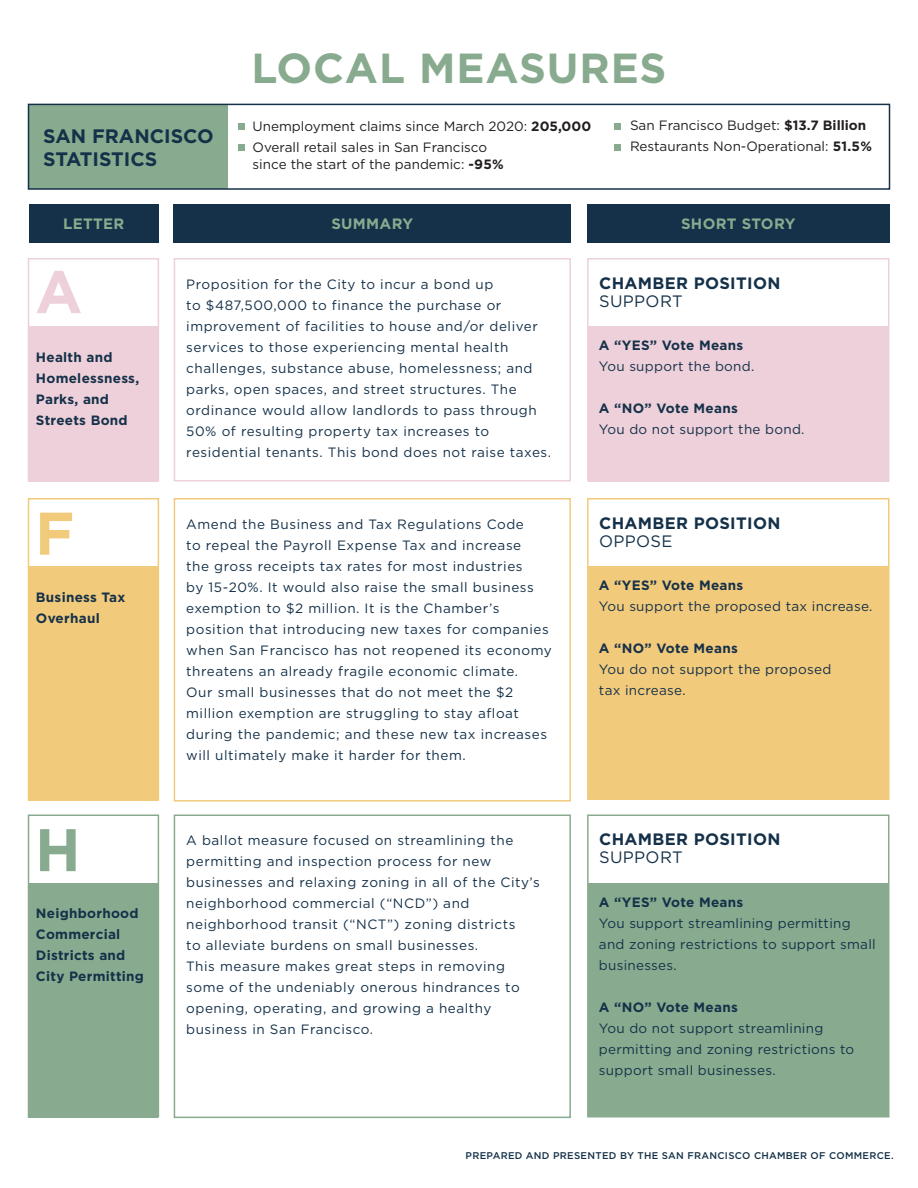
<style>
.page{position:relative;width:918px;height:1188px;background:#fff}
.page>*{position:absolute;margin:0;border:0;box-sizing:border-box;transform-origin:0 0}
.t1{font:700 60px "Gotham";color:#edd0da}
.t2{font:700 60px "Gotham";color:#f2ca7b}
.t3{font:700 60px "Gotham";color:#88ab8f}
.t4{font:700 42px "Gotham";letter-spacing:.02em;color:#88ab8f}
.t5{font:700 19.5px/23.4px "Gotham";color:#153149}
.t6{font:700 16.5px/18px "Gotham";letter-spacing:.02em;color:#153149}
.t7{font:700 15px "Gotham";letter-spacing:.02em;color:#88ab8f}
.t8{font:13.5px/21px "Gotham";letter-spacing:.04em;color:#153149}
.t9{font:13.5px/21px "Gotham";letter-spacing:.02em;color:#153149}
.t10{font:13.5px/16.5px "Gotham";color:#231f20}
.t11{font:700 13.5px/21px "Gotham";letter-spacing:.02em;color:#153149}
.t12{font:500 9.75px "Gotham";letter-spacing:.03em;color:#153149}
.s1{font-weight:700}
.s2{font-weight:400}
</style>
<div class="page">
<div style="left:29px;top:105px;width:199px;height:83px;background:#88ab8f"></div>
<div style="left:28px;top:326px;width:130px;height:156px;background:#edd0da"></div>
<div style="left:174px;top:205px;width:397px;height:38px;background:#153149"></div>
<div style="left:29px;top:205px;width:129px;height:38px;background:#153149"></div>
<div style="left:587px;top:205px;width:303px;height:38px;background:#153149"></div>
<div style="left:174px;top:258px;width:397px;height:224px;border:2px solid #edd0da"></div>
<div style="left:588px;top:326px;width:301px;height:155px;background:#edd0da"></div>
<div style="left:587px;top:258px;width:303px;height:223px;border:2px solid #edd0da"></div>
<div style="left:28px;top:258px;width:131px;height:224px;border:2px solid #edd0da"></div>
<div style="left:28px;top:566px;width:130px;height:235px;background:#f2ca7b"></div>
<div style="left:174px;top:498px;width:397px;height:304px;border:2px solid #f2ca7b"></div>
<div style="left:588px;top:566px;width:301px;height:234px;background:#f2ca7b"></div>
<div style="left:587px;top:498px;width:303px;height:302px;border:2px solid #f2ca7b"></div>
<div style="left:28px;top:498px;width:131px;height:303px;border:2px solid #f2ca7b"></div>
<div style="left:28px;top:883px;width:130px;height:235px;background:#88ab8f"></div>
<div style="left:174px;top:814px;width:397px;height:304px;border:2px solid #88ab8f"></div>
<div style="left:588px;top:883px;width:301px;height:234px;background:#88ab8f"></div>
<div style="left:587px;top:814px;width:303px;height:304px;border:2px solid #88ab8f"></div>
<div style="left:28px;top:814px;width:131px;height:304px;border:2px solid #88ab8f"></div>
<div style="left:28px;top:104px;width:862px;height:86px;border:2px solid #153149"></div>
<div style="left:238px;top:123px;width:6px;height:7px;background:#88ab8f"></div>
<div style="left:238px;top:144px;width:6px;height:7px;background:#88ab8f"></div>
<div style="left:615px;top:123px;width:6px;height:7px;background:#88ab8f"></div>
<div style="left:615px;top:144px;width:6px;height:7px;background:#88ab8f"></div>
<p class="t5" style="left:43px;top:124px;width:172px">SAN FRANCISCO<br>STATISTICS</p>
<p class="t4" style="left:251px;top:41px;width:417px">LOCAL MEASURES</p>
<p class="t10" style="left:253px;top:118px;width:340px">Unemployment claims since March 2020: <span class="s1">205,000</span></p>
<p class="t10" style="left:253px;top:139px;width:253px">Overall retail sales in San Francisco since the start of the pandemic: <span class="s1">-95%</span></p>
<p class="t10" style="left:630px;top:117px;width:238px">San Francisco Budget: <span class="s1">$13.7 Billion</span></p>
<p class="t10" style="left:630px;top:138px;width:243px">Restaurants Non-Operational: <span class="s1">51.5%</span></p>
<p class="t7" style="left:63px;top:213px;width:63px">LETTER</p>
<p class="t7" style="left:331px;top:213px;width:83px">SUMMARY</p>
<p class="t1" style="left:35px;top:252px;width:49px">A</p>
<p class="t11" style="left:36px;top:347px;width:105px">Health and<br>Homelessness,<br>Parks, and<br>Streets Bond</p>
<p class="t8" style="left:186px;top:273px;width:366px">Proposition for the City to incur a bond up<br>to $487,500,000 to finance the purchase or improvement of facilities to house and/or deliver services to those experiencing mental health challenges, substance abuse, homelessness; and parks, open spaces, and street structures. The ordinance would allow landlords to pass through 50% of resulting property tax increases to residential tenants. This bond does not raise taxes.</p>
<p class="t7" style="left:681px;top:213px;width:116px">SHORT STORY</p>
<p class="t6" style="left:599px;top:274px;width:183px">CHAMBER POSITION<br><span class="s2">SUPPORT</span></p>
<p class="t11" style="left:599px;top:335px;width:146px">A “YES” Vote Means</p>
<p class="t9" style="left:599px;top:356px;width:157px">You support the bond.</p>
<p class="t9" style="left:599px;top:398px;width:207px"><span class="s1">A “NO” Vote Means<br></span>You do not support the bond.</p>
<p class="t2" style="left:35px;top:494px;width:41px">F</p>
<p class="t11" style="left:36px;top:587px;width:91px">Business Tax<br>Overhaul</p>
<p class="t3" style="left:35px;top:810px;width:47px">H</p>
<p class="t11" style="left:36px;top:903px;width:110px">Neighborhood<br>Commercial<br>Districts and<br>City Permitting</p>
<p class="t8" style="left:186px;top:513px;width:367px">Amend the Business and Tax Regulations Code<br>to repeal the Payroll Expense Tax and increase<br>the gross receipts tax rates for most industries<br>by 15-20%. It would also raise the small business exemption to $2 million. It is the Chamber’s position that introducing new taxes for companies when San Francisco has not reopened its economy threatens an already fragile economic climate.<br>Our small businesses that do not meet the $2 million exemption are struggling to stay afloat during the pandemic; and these new tax increases will ultimately make it harder for them.</p>
<p class="t6" style="left:599px;top:514px;width:183px">CHAMBER POSITION<br><span class="s2">OPPOSE</span></p>
<p class="t11" style="left:599px;top:575px;width:146px">A “YES” Vote Means</p>
<p class="t9" style="left:599px;top:596px;width:275px">You support the proposed tax increase.</p>
<p class="t9" style="left:599px;top:638px;width:234px"><span class="s1">A “NO” Vote Means<br></span>You do not support the proposed tax increase.</p>
<p class="t8" style="left:186px;top:830px;width:355px">A ballot measure focused on streamlining the permitting and inspection process for new businesses and relaxing zoning in all of the City’s neighborhood commercial (“NCD”) and neighborhood transit (“NCT”) zoning districts</p>
<p class="t8" style="left:186px;top:935px;width:335px">to alleviate burdens on small businesses.<br>This measure makes great steps in removing some of the undeniably onerous hindrances to opening, operating, and growing a healthy business in San Francisco.</p>
<p class="t6" style="left:599px;top:831px;width:183px">CHAMBER POSITION<br><span class="s2">SUPPORT</span></p>
<p class="t11" style="left:599px;top:891px;width:146px">A “YES” Vote Means</p>
<p class="t9" style="left:599px;top:912px;width:278px">You support streamlining permitting and zoning restrictions to support small businesses.</p>
<p class="t9" style="left:599px;top:996px;width:257px"><span class="s1">A “NO” Vote Means<br></span>You do not support streamlining permitting and zoning restrictions to support small businesses.</p>
<p class="t12" style="left:466px;top:1150px;width:430px">PREPARED AND PRESENTED BY THE SAN FRANCISCO CHAMBER OF COMMERCE.</p>
</div>
